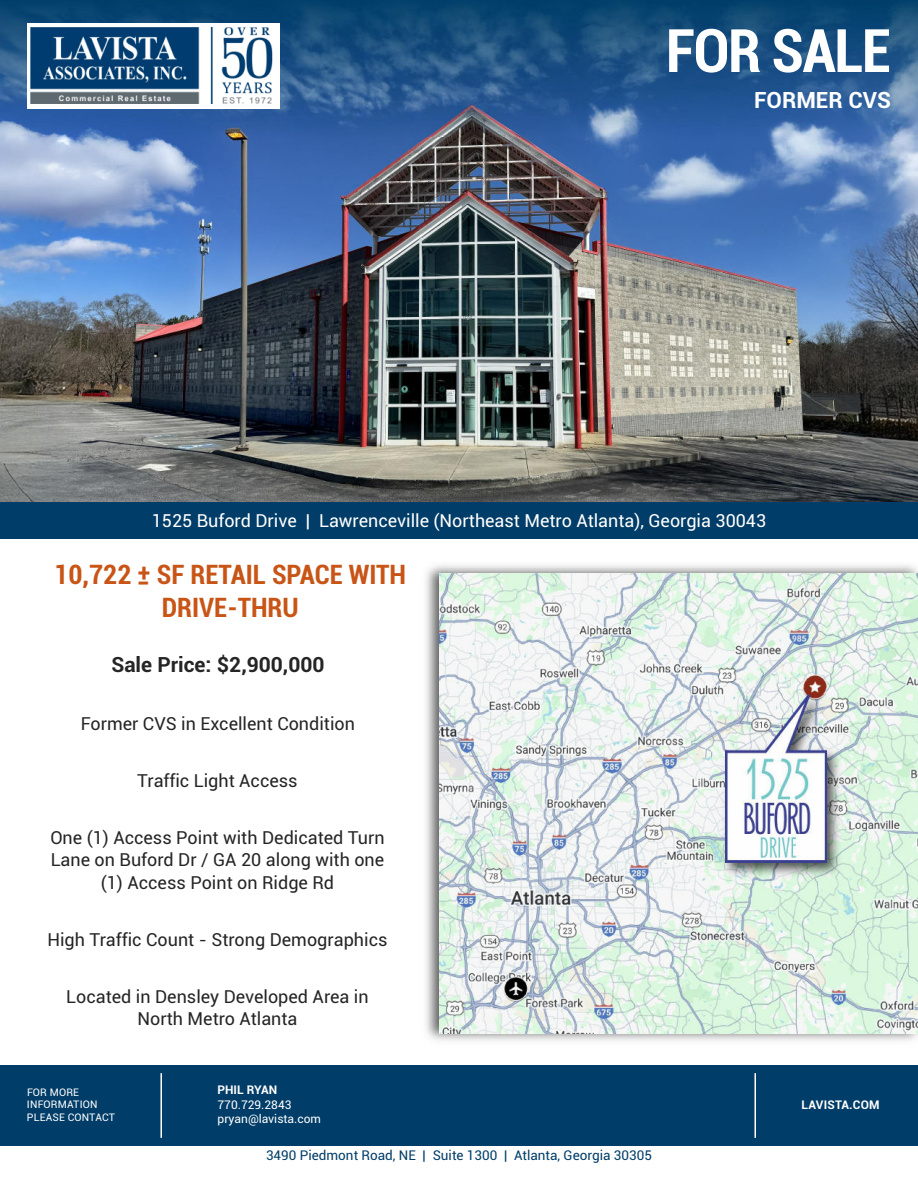
<style>
.page{position:relative;width:918px;height:1188px;background:#fff}
.page>*{position:absolute;margin:0;border:0;box-sizing:border-box;transform-origin:0 0}
.t1{font:700 condensed 60px "Roboto";letter-spacing:-.025em;color:#fff}
.t2{font:700 condensed 27px/33px "Roboto";color:#c85416;text-align:center}
.t3{font:700 22.5px "Roboto";color:#fff}
.t4{font:700 21px "Roboto";color:#262526}
.t5{font:18px/22.5px "Roboto";color:#262526;text-align:center}
.t6{font:18px "Roboto";color:#fff}
.t7{font:13.5px "Roboto";color:#003d68}
.t8{font:12px/14.4px "Roboto";color:#fff}
.t9{font:700 12px "Roboto";color:#fff}
.t10{font:10.5px/12.6px "Roboto";letter-spacing:.015em;color:#fff}
</style>
<div class="page">
<img style="left:0;top:137px;width:918px;height:365px">
<img style="left:0;top:0;width:918px;height:137px">
<div style="left:0;top:1065px;width:918px;height:81px;background:#003d68"></div>
<hr style="left:160px;top:1073px;width:2px;height:65px;background:#fff">
<img style="left:425px;top:565px;width:493px;height:476px">
<img style="left:439px;top:574px;width:479px;height:459px">
<div style="left:0;top:502px;width:918px;height:37px;background:#003d68"></div>
<hr style="left:754px;top:1073px;width:2px;height:65px;background:#fff">
<div style="left:27px;top:23px;width:252px;height:85px;background:#fff"></div>
<img style="left:30px;top:27px;width:243px;height:77px">
<img style="left:711px;top:688px;width:143px;height:193px">
<img style="left:725px;top:694px;width:102px;height:168px">
<h1 class="t1" style="left:666px;top:29px;width:227px">FOR SALE</h1>
<p class="t3" style="left:754px;top:89px;width:138px">FORMER CVS</p>
<p class="t6" style="left:152px;top:512px;width:616px">1525 Buford Drive | Lawrenceville (Northeast Metro Atlanta), Georgia 30043</p>
<h2 class="t2" style="left:54px;top:560px;width:353px">10,722 ± SF RETAIL SPACE WITH<br>DRIVE-THRU</h2>
<p class="t4" style="left:111px;top:655px;width:215px">Sale Price: $2,900,000</p>
<p class="t5" style="left:81px;top:713px;width:276px">Former CVS in Excellent Condition</p>
<p class="t5" style="left:137px;top:770px;width:162px">Traffic Light Access</p>
<p class="t5" style="left:50px;top:827px;width:336px">One (1) Access Point with Dedicated Turn<br>Lane on Buford Dr / GA 20 along with one (1) Access Point on Ridge Rd</p>
<p class="t5" style="left:47px;top:929px;width:342px">High Traffic Count - Strong Demographics</p>
<p class="t5" style="left:66px;top:986px;width:304px">Located in Densley Developed Area in<br>North Metro Atlanta</p>
<p class="t10" style="left:27px;top:1086px;width:90px">FOR MORE<br>INFORMATION<br>PLEASE CONTACT</p>
<p class="t9" style="left:218px;top:1084px;width:61px">PHIL RYAN</p>
<p class="t8" style="left:218px;top:1098px;width:105px">770.729.2843 pryan@lavista.com</p>
<p class="t7" style="left:266px;top:1149px;width:387px">3490 Piedmont Road, NE | Suite 1300 | Atlanta, Georgia 30305</p>
<p class="t9" style="left:802px;top:1099px;width:80px">LAVISTA.COM</p>
</div>
